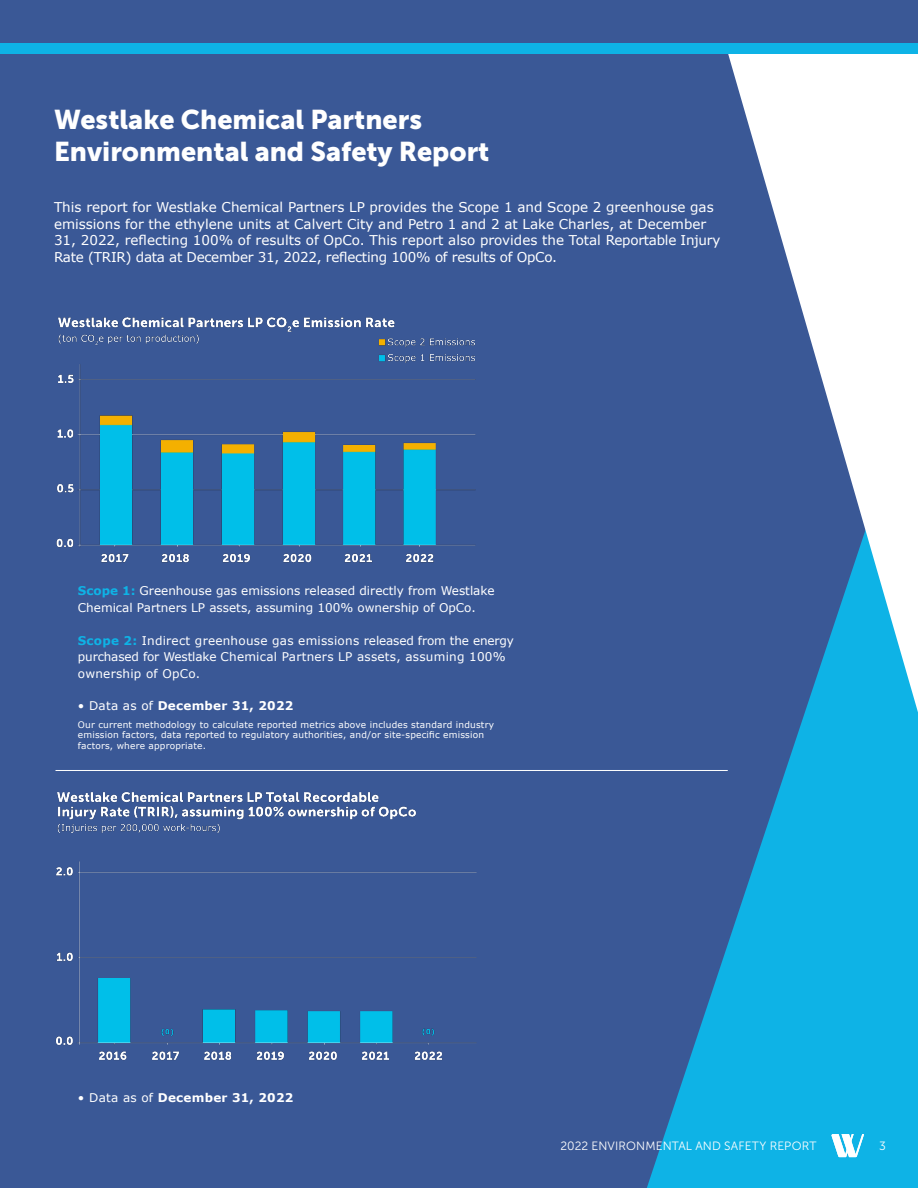
<style>
.page{position:relative;width:918px;height:1188px;background:#fff}
.page>*{position:absolute;margin:0;border:0;box-sizing:border-box;transform-origin:0 0}
.t1{font:27px/32.4px "Museo Sans 900";color:#fff}
.t2{font:13.5px/16.5px "Verdana";color:#fff}
.t3{font:12px/16.5px "Verdana";letter-spacing:.02em;color:#fff}
.t4{font:12px/16.5px "Verdana";color:#fff}
.t5{font:700 12px "Verdana";letter-spacing:.02em;color:#fff}
.t6{font:12px "Museo Sans 300";letter-spacing:.015em;color:#fff}
.t7{font:9px/10.8px "Verdana";letter-spacing:.02em;color:#fff}
.s1{font-weight:700;color:#0eb3e6}
.s2{font-weight:400}
</style>
<div class="page">
<div style="left:0;top:0;width:917px;height:1188px;background:#3a5896"></div>
<svg style="left:647px;top:712px;width:271px;height:476px;fill:#0eb3e6"></svg>
<svg style="left:728px;top:54px;width:190px;height:658px"></svg>
<div style="left:0;top:44px;width:918px;height:10px;background:#0eb3e6"></div>
<img style="left:55px;top:770px;width:422px;height:291px">
<img style="left:56px;top:317px;width:420px;height:246px">
<hr style="left:56px;top:770px;width:672px;height:1px;background:#fff">
<svg style="left:831px;top:1134px;width:33px;height:23px"></svg>
<p class="t1" style="left:54px;top:103px;width:437px">Westlake Chemical Partners<br>Environmental and Safety Report</p>
<p class="t2" style="left:54px;top:199px;width:668px">This report for Westlake Chemical Partners LP provides the Scope 1 and Scope 2 greenhouse gas emissions for the ethylene units at Calvert City and Petro 1 and 2 at Lake Charles, at December 31, 2022, reflecting 100% of results of OpCo. This report also provides the Total Reportable Injury Rate (TRIR) data at December 31, 2022, reflecting 100% of results of OpCo.</p>
<p class="t4" style="left:78px;top:583px;width:418px"><span class="s1">Scope 1:</span> Greenhouse gas emissions released directly from Westlake<br>Chemical Partners LP assets, assuming 100% ownership of OpCo.</p>
<p class="t3" style="left:78px;top:632px;width:438px"><span class="s1">Scope 2:</span> Indirect greenhouse gas emissions released from the energy purchased for Westlake Chemical Partners LP assets, assuming 100% ownership of OpCo.</p>
<p class="t5" style="left:78px;top:698px;width:217px"><span class="s2">• Data as of</span> December 31, 2022</p>
<p class="t7" style="left:78px;top:719px;width:418px">Our current methodology to calculate reported metrics above includes standard industry emission factors, data reported to regulatory authorities, and/or site-specific emission factors, where appropriate.</p>
<p class="t5" style="left:78px;top:1090px;width:217px"><span class="s2">• Data as of</span> December 31, 2022</p>
<p class="t6" style="left:560px;top:1139px;width:258px">2022 ENVIRONMENTAL AND SAFETY REPORT</p>
<p class="t6" style="left:879px;top:1139px;width:8px">3</p>
</div>
